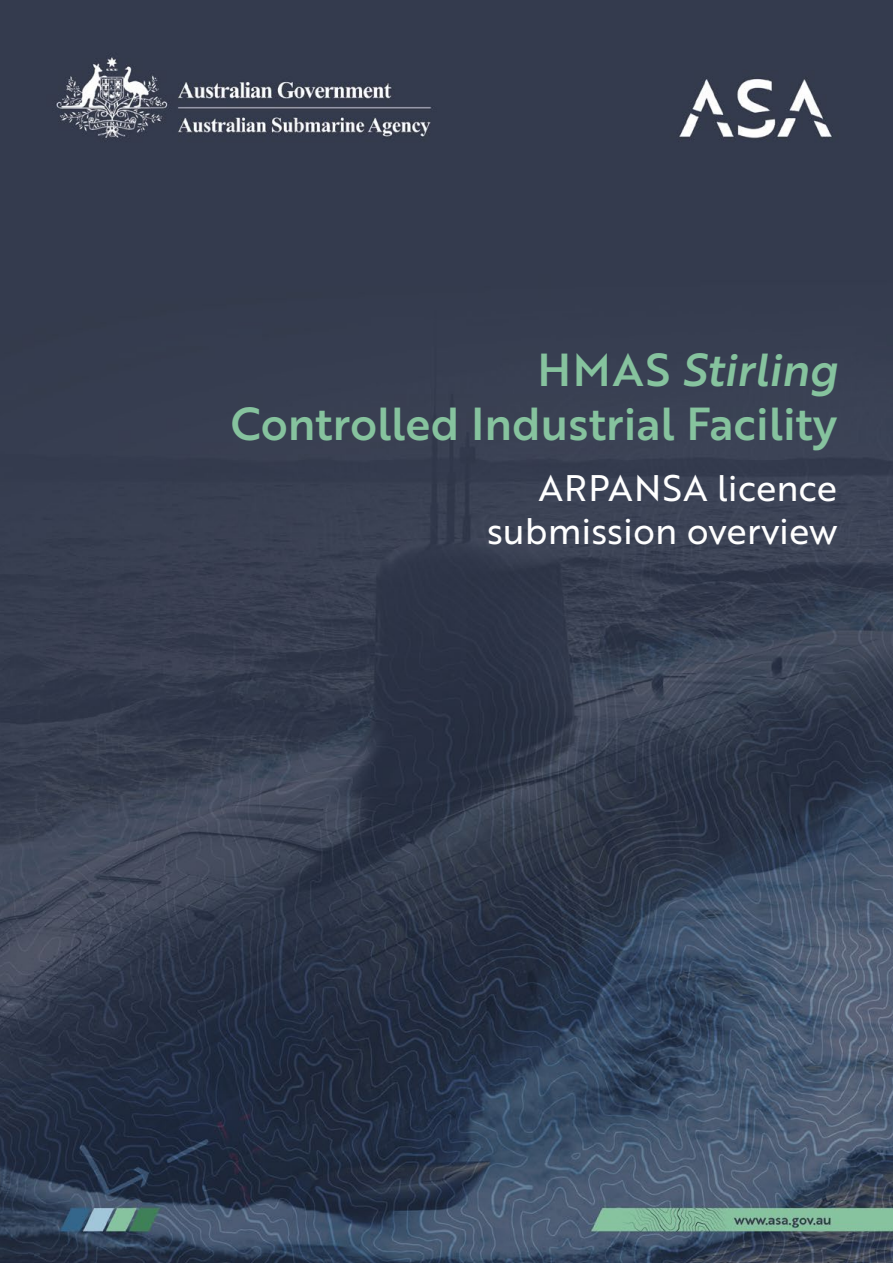
<style>
.page{position:relative;width:893px;height:1263px;background:#fff}
.page>*{position:absolute;margin:0;border:0;box-sizing:border-box;transform-origin:0 0}
.t1{font:45px "Brother 1816 Medium";color:#86c39e}
.t2{font:45px "Brother 1816 Medium Italic";color:#86c39e}
.t3{font:36px/43.2px "Brother 1816 Regular";color:#fff;text-align:right}
.s1{font-family:"Brother 1816 Medium"}
</style>
<div class="page">
<img style="left:0;top:0;width:893px;height:1263px">
<p class="t2" style="left:537px;top:336px;width:301px"><span class="s1">HMAS</span> Stirling</p>
<p class="t1" style="left:231px;top:390px;width:608px">Controlled Industrial Facility</p>
<p class="t3" style="left:487px;top:465px;width:352px">ARPANSA licence submission overview</p>
</div>
